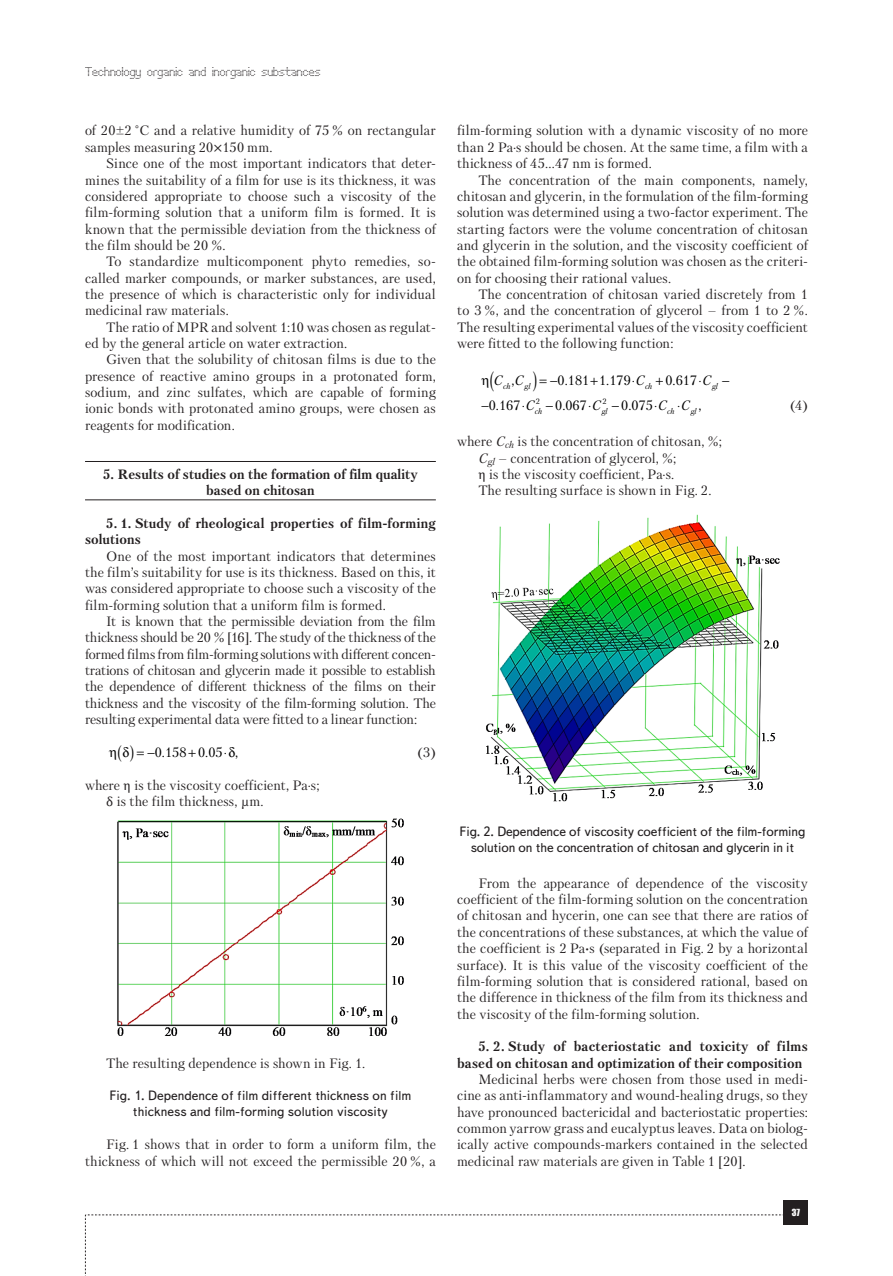
<style>
.page{position:relative;width:893px;height:1276px;background:#fff}
.page>*{position:absolute;margin:0;border:0;box-sizing:border-box;transform-origin:0 0}
.Text__англ{font:13.5px/16.4px "Petersburg C";letter-spacing:.005em;color:#231f20;text-align:justify}
.Рисунок{font:13.5px/16.2px "Text Book C";letter-spacing:-.01em;color:#231f20;text-align:center}
.Text__англ-2{font:700 13.5px/16.4px "Petersburg C";letter-spacing:.01em;color:#231f20}
.Text__англ___копия{font:13.5px "Petersburg C";letter-spacing:.005em;color:#231f20}
.Раздел_статьи{font:700 13.5px/16.4px "Petersburg C";color:#231f20;text-align:center}
.t1{font:13.5px "Petersburg C";letter-spacing:.005em;color:#000}
.t2{font:italic 13.5px "Petersburg C";color:#000}
.t3{font:12px "Perfo";letter-spacing:.015em;color:#231f20}
.t4{font:9px "Impact";color:#fff}
.t5{font:italic 7.8px "Petersburg C";letter-spacing:-.005em;color:#000}
.t6{font:7.8px "Petersburg C";color:#000}
.s1{font-family:"Cambria Math"}
.s2{font-style:italic}
.s3{font-weight:700}
</style>
<div class="page">
<svg style="left:85px;top:1214px;width:699px;height:62px"></svg>
<div style="left:784px;top:1200px;width:24px;height:24px;background:#231f20"></div>
<hr style="left:85px;top:461px;width:351px;height:1px;background:#231f20">
<hr style="left:85px;top:499px;width:351px;height:1px;background:#231f20">
<img style="left:117px;top:818px;width:287px;height:218px">
<img style="left:486px;top:514px;width:294px;height:288px">
<p class="t3" style="left:85px;top:65px;width:237px">Technology organic and inorganic substances</p>
<p class="Text__англ" style="left:85px;top:122px;width:352px">of 20±2 °C and a relative humidity of 75 % on rectangular samples measuring 20<span class="s1">×</span>150 mm.</p>
<p class="Text__англ" style="left:85px;top:155px;width:352px;text-indent:21px">Since one of the most important indicators that deter&shy;mines the suitability of a film for use is its thickness, it was considered appropriate to choose such a viscosity of the film-forming solution that a uniform film is formed. It is known that the permissible deviation from the thickness of the film should be 20 %.</p>
<p class="Text__англ" style="left:85px;top:253px;width:352px;text-indent:21px">To standardize multicomponent phyto remedies, so&shy;called marker compounds, or marker substances, are used, the presence of which is characteristic only for individual medicinal raw materials.</p>
<p class="Text__англ" style="left:85px;top:319px;width:352px;text-indent:21px">The ratio of MPR and solvent 1:10 was chosen as regulat&shy;ed by the general article on water extraction.</p>
<p class="Text__англ" style="left:85px;top:351px;width:352px;text-indent:21px">Given that the solubility of chitosan films is due to the presence of reactive amino groups in a protonated form, sodium, and zinc sulfates, which are capable of forming ionic bonds with protonated amino groups, were chosen as reagents for modification.</p>
<p class="Раздел_статьи" style="left:103px;top:466px;width:316px">5. Results of studies on the formation of film quality based on chitosan</p>
<p class="Text__англ-2" style="left:85px;top:515px;width:352px;text-indent:21px">5. 1. Study of rheological properties of film-forming solutions</p>
<p class="Text__англ" style="left:85px;top:547px;width:352px;text-indent:21px">One of the most important indicators that determines the film’s suitability for use is its thickness. Based on this, it was considered appropriate to choose such a viscosity of the film-forming solution that a uniform film is formed.</p>
<p class="Text__англ" style="left:85px;top:613px;width:352px;text-indent:21px">It is known that the permissible deviation from the film thickness should be 20 % [16]. The study of the thickness of the formed films from film-forming solutions with different concen&shy;trations of chitosan and glycerin made it possible to establish the dependence of different thickness of the films on their thickness and the viscosity of the film-forming solution. The resulting experimental data were fitted to a linear function:</p>
<p class="t1" style="left:147px;top:744px;width:92px">−0.158 0.05 ,</p>
<p class="Text__англ" style="left:418px;top:744px;width:20px">(3)</p>
<p class="Text__англ___копия" style="left:85px;top:777px;width:236px">where <span class="s1">η</span> is the viscosity coefficient, Pa·s;</p>
<p class="Text__англ" style="left:106px;top:793px;width:159px"><span class="s1">δ</span> is the film thickness, μm.</p>
<p class="Text__англ" style="left:106px;top:1054px;width:260px">The resulting dependence is shown in Fig. 1.</p>
<p class="Рисунок" style="left:109px;top:1087px;width:303px">Fig. 1. Dependence of film different thickness on film thickness and film-forming solution viscosity</p>
<p class="Text__англ" style="left:85px;top:1136px;width:352px;text-align:right">Fig. 1 shows that in order to form a uniform film, the thickness of which will not exceed the permissible 20 %, a</p>
<p class="Text__англ" style="left:457px;top:122px;width:352px">film-forming solution with a dynamic viscosity of no more than 2 Pa·s should be chosen. At the same time, a film with a thickness of 45...47 nm is formed.</p>
<p class="Text__англ" style="left:457px;top:171px;width:352px;text-indent:21px">The concentration of the main components, namely, chitosan and glycerin, in the formulation of the film-forming solution was determined using a two-factor experiment. The starting factors were the volume concentration of chitosan and glycerin in the solution, and the viscosity coefficient of the obtained film-forming solution was chosen as the criteri&shy;on for choosing their rational values.</p>
<p class="Text__англ" style="left:457px;top:286px;width:352px;text-indent:21px">The concentration of chitosan varied discretely from 1 to 3 %, and the concentration of glycerol – from 1 to 2 %.<br>The resulting experimental values of the viscosity coefficient were fitted to the following function:</p>
<p class="t1" style="left:550px;top:372px;width:96px">−0.181 1.179⋅<span class="s2">C</span></p>
<p class="t1" style="left:665px;top:372px;width:47px">0.617⋅<span class="s2">C</span></p>
<p class="t1" style="left:481px;top:397px;width:55px">−0.167⋅<span class="s2">C</span></p>
<p class="t1" style="left:546px;top:397px;width:57px">− 0.067⋅<span class="s2">C</span></p>
<p class="t1" style="left:612px;top:397px;width:79px">− 0.075⋅<span class="s2">C C</span></p>
<p class="t2" style="left:494px;top:372px;width:32px">C C</p>
<p class="t5" style="left:503px;top:381px;width:9px">ch</p>
<p class="t5" style="left:525px;top:381px;width:7px">gl</p>
<p class="t5" style="left:645px;top:381px;width:9px">ch</p>
<p class="t5" style="left:712px;top:381px;width:7px">gl</p>
<p class="t5" style="left:535px;top:406px;width:9px">ch</p>
<p class="t5" style="left:602px;top:406px;width:7px">gl</p>
<p class="t5" style="left:667px;top:406px;width:9px">ch</p>
<p class="t5" style="left:691px;top:406px;width:7px">gl</p>
<p class="t1" style="left:511px;top:372px;width:5px">,</p>
<p class="t6" style="left:536px;top:397px;width:6px">2</p>
<p class="t6" style="left:602px;top:397px;width:6px">2</p>
<p class="Text__англ" style="left:790px;top:397px;width:19px">(4)</p>
<p class="t1" style="left:698px;top:397px;width:5px">,</p>
<p class="Text__англ___копия" style="left:457px;top:433px;width:266px">where <span class="s2">C</span><sub>ch</sub> is the concentration of chitosan, %;</p>
<p class="Text__англ" style="left:478px;top:449px;width:199px"><span class="s2">C</span><sub>gl</sub> – concentration of glycerol, %;</p>
<p class="Text__англ" style="left:478px;top:466px;width:197px"><span class="s1">η</span> is the viscosity coefficient, Pa·s.</p>
<p class="Text__англ" style="left:478px;top:482px;width:235px">The resulting surface is shown in Fig. 2.</p>
<p class="Рисунок" style="left:460px;top:823px;width:347px">Fig. 2. Dependence of viscosity coefficient of the film-forming solution on the concentration of chitosan and glycerin in it</p>
<p class="Text__англ" style="left:457px;top:874px;width:352px;text-indent:21px">From the appearance of dependence of the viscosity coefficient of the film-forming solution on the concentration of chitosan and hycerin, one can see that there are ratios of the concentrations of these substances, at which the value of the coefficient is 2 Pa<span class="s3">·</span>s (separated in Fig. 2 by a horizontal surface). It is this value of the viscosity coefficient of the film-forming solution that is considered rational, based on the difference in thickness of the film from its thickness and the viscosity of the film-forming solution.</p>
<p class="Text__англ-2" style="left:457px;top:1038px;width:352px;text-indent:21px">5. 2. Study of bacteriostatic and toxicity of films based on chitosan and optimization of their composition</p>
<p class="Text__англ" style="left:457px;top:1071px;width:352px;text-indent:21px">Medicinal herbs were chosen from those used in medi&shy;cine as anti-inflammatory and wound-healing drugs, so they have pronounced bactericidal and bacteriostatic properties: common yarrow grass and eucalyptus leaves. Data on biolog&shy;ically active compounds-markers contained in the selected medicinal raw materials are given in Table 1 [20].</p>
<p class="t4" style="left:792px;top:1205px;width:10px">37</p>
</div>
